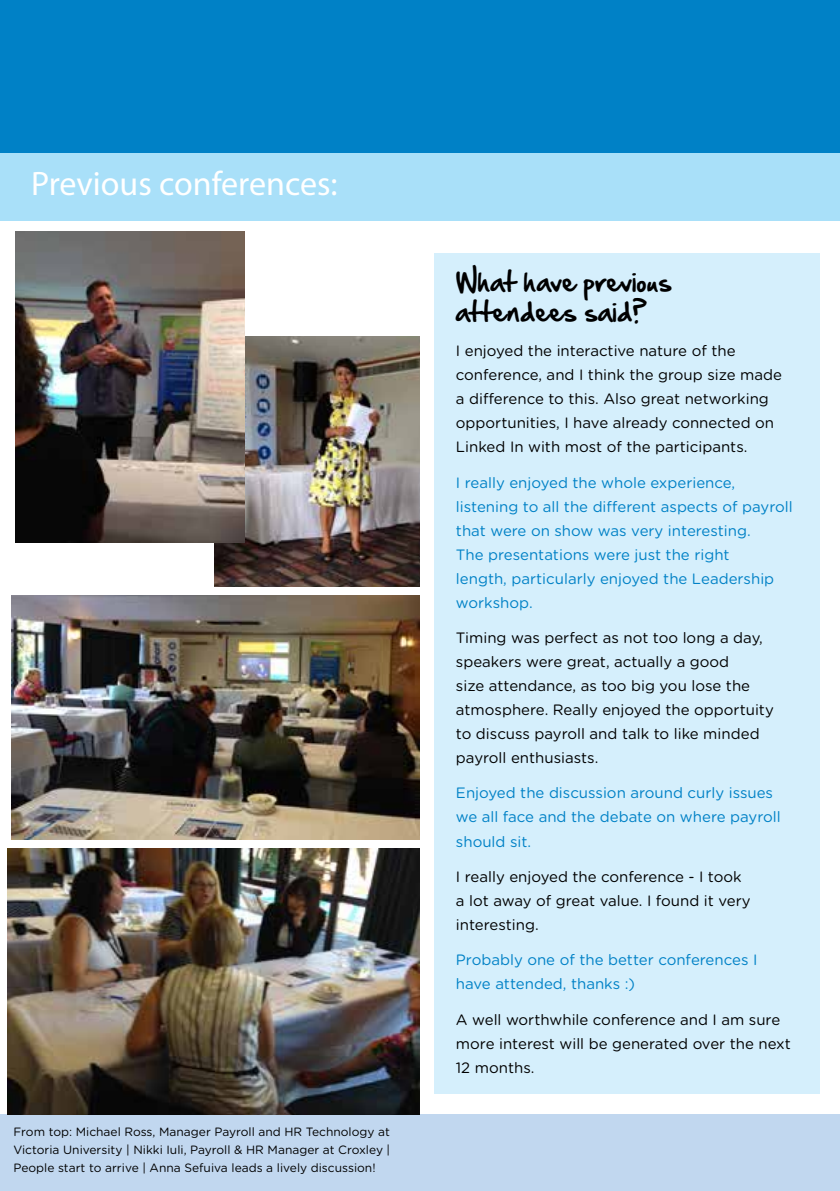
<style>
.page{position:relative;width:840px;height:1191px;background:#fff}
.page>*{position:absolute;margin:0;border:0;box-sizing:border-box;transform-origin:0 0}
.t1{font:34px "Myriad Pro";color:#fff}
.t2{font:24px/30px "Hand Of Sean";color:#000}
.t3{font:15px/24px "Gotham Rounded";color:#000}
.t4{font:15px/24px "Gotham Rounded";color:#0081c6}
.t5{font:12px/18px "Gotham Rounded";color:#000;text-align:justify}
</style>
<div class="page">
<div style="left:0;top:1114px;width:839px;height:77px;background:#c1d7ef"></div>
<div style="left:0;top:0;width:839px;height:157px;background:#0081c6"></div>
<div style="left:0;top:154px;width:839px;height:67px;background:#a9e0f9"></div>
<div style="left:434px;top:253px;width:385px;height:840px;background:#d5effc"></div>
<img style="left:214px;top:336px;width:205px;height:250px">
<img style="left:8px;top:848px;width:412px;height:266px">
<img style="left:15px;top:231px;width:229px;height:311px">
<img style="left:11px;top:595px;width:408px;height:244px">
<h1 class="t1" style="left:31px;top:163px;width:308px">Previous conferences:</h1>
<p class="t5" style="left:13px;top:1121px;width:378px">From top: Michael Ross, Manager Payroll and HR Technology at Victoria University | Nikki Iuli, Payroll &amp; HR Manager at Croxley | People start to arrive | Anna Sefuiva leads a lively discussion!</p>
<h2 class="t2" style="left:455px;top:266px;width:217px">What have previous attendees said?</h2>
<p class="t3" style="left:455px;top:338px;width:327px">I enjoyed the interactive nature of the conference, and I think the group size made a difference to this. Also great networking opportunities, I have already connected on Linked In with most of the participants.</p>
<p class="t4" style="left:455px;top:470px;width:338px">I really enjoyed the whole experience, listening to all the different aspects of payroll that were on show was very interesting.<br>The presentations were just the right<br>length, particularly enjoyed the Leadership workshop.</p>
<p class="t3" style="left:455px;top:625px;width:319px">Timing was perfect as not too long a day, speakers were great, actually a good<br>size attendance, as too big you lose the atmosphere. Really enjoyed the opportuity to discuss payroll and talk to like minded payroll enthusiasts.</p>
<p class="t4" style="left:455px;top:780px;width:326px">Enjoyed the discussion around curly issues we all face and the debate on where payroll should sit.</p>
<p class="t3" style="left:455px;top:864px;width:296px">I really enjoyed the conference - I took a lot away of great value. I found it very interesting.</p>
<p class="t4" style="left:455px;top:947px;width:303px">Probably one of the better conferences I have attended, thanks :)</p>
<p class="t3" style="left:455px;top:1006px;width:336px">A well worthwhile conference and I am sure more interest will be generated over the next<br>12 months.</p>
</div>
